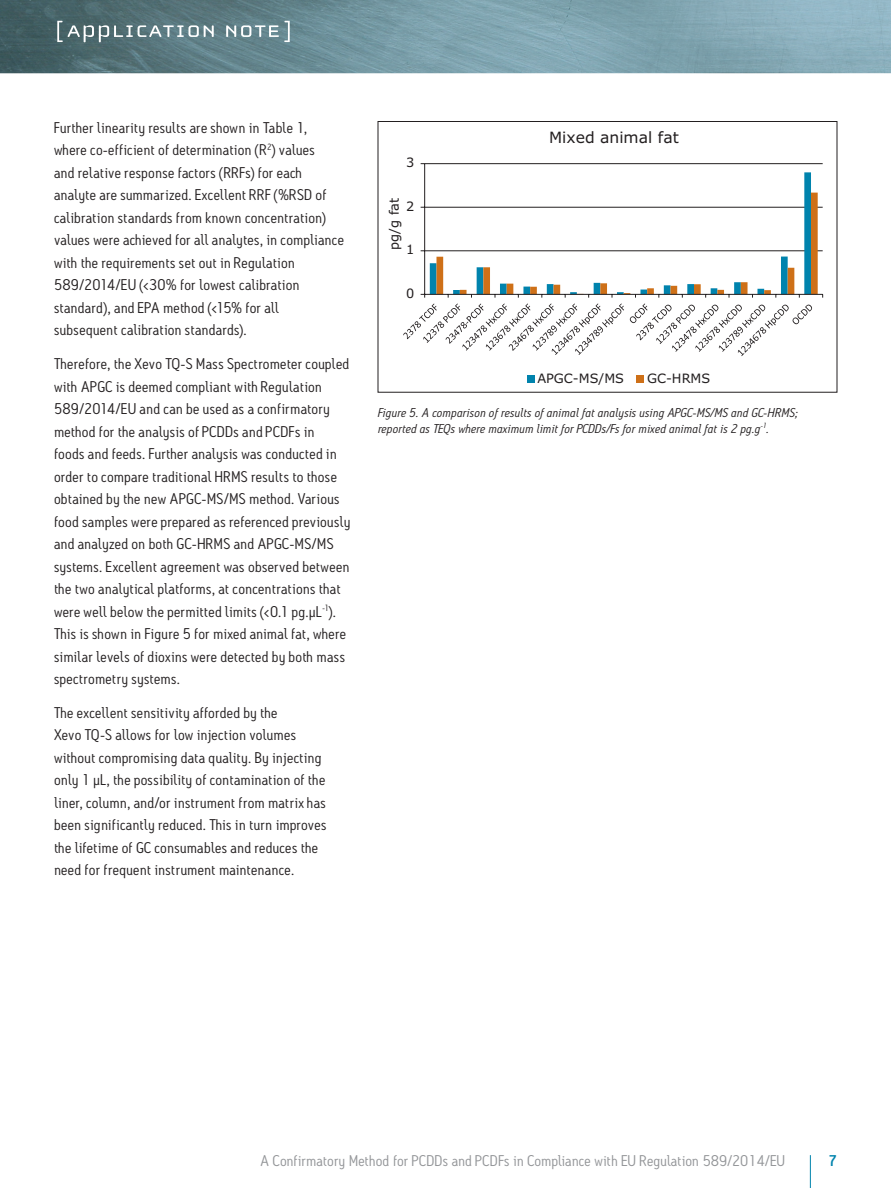
<style>
.page{position:relative;width:891px;height:1188px;background:#fff}
.page>*{position:absolute;margin:0;border:0;box-sizing:border-box;transform-origin:0 0}
.t1{font:15.6px "Verdana";color:#231f20}
.t2{font:15px/22.5px "Antitled OT";letter-spacing:.02em;color:#231f20;scale:1.05 1}
.t3{font:15px "Antitled OT";letter-spacing:.01em;color:#939598;scale:1.05 1}
.t4{font:500 15px "Antitled OT";color:#0083ad;scale:1.05 1}
.t5{font:12.9px "Verdana";color:#231f20}
.t6{font:italic 12.3px/15.8px "Antitled OT";letter-spacing:.02em;color:#231f20;scale:1.05 1}
</style>
<div class="page">
<hr style="left:810px;top:1155px;width:1px;height:33px;background:#0083ad">
<img style="left:0;top:0;width:891px;height:73px">
<svg style="left:57px;top:21px;width:157px;height:21px;background:#738b8f"></svg>
<svg style="left:226px;top:21px;width:64px;height:21px"></svg>
<hr style="left:425px;top:250px;width:398px;height:1px;background:#231f20">
<hr style="left:425px;top:207px;width:398px;height:1px;background:#231f20">
<hr style="left:425px;top:163px;width:398px;height:1px;background:#231f20">
<svg style="left:430px;top:172px;width:381px;height:122px"></svg>
<hr style="left:424px;top:164px;width:1px;height:130px;background:#231f20">
<hr style="left:425px;top:294px;width:398px;height:1px;background:#231f20">
<svg style="left:437px;top:193px;width:386px;height:105px"></svg>
<svg style="left:403px;top:304px;width:221px;height:51px"></svg>
<svg style="left:630px;top:304px;width:182px;height:52px"></svg>
<div style="left:527px;top:376px;width:7px;height:7px;background:#0083ad"></div>
<div style="left:637px;top:376px;width:7px;height:7px;background:#ce7018"></div>
<div style="left:378px;top:121px;width:459px;height:272px;border:1px solid #231f20"></div>
<p class="t2" style="left:54px;top:116px;width:278px">Further linearity results are shown in Table 1,<br>where co-efficient of determination (R<sup>2</sup>) values<br>and relative response factors (RRFs) for each analyte are summarized. Excellent RRF (%RSD of calibration standards from known concentration) values were achieved for all analytes, in compliance with the requirements set out in Regulation 589/2014/EU (&lt;30% for lowest calibration standard), and EPA method (&lt;15% for all subsequent calibration standards).</p>
<p class="t2" style="left:54px;top:352px;width:284px">Therefore, the Xevo TQ-S Mass Spectrometer coupled with APGC is deemed compliant with Regulation 589/2014/EU and can be used as a confirmatory method for the analysis of PCDDs and PCDFs in<br>foods and feeds. Further analysis was conducted in order to compare traditional HRMS results to those obtained by the new APGC-MS/MS method. Various food samples were prepared as referenced previously and analyzed on both GC-HRMS and APGC-MS/MS systems. Excellent agreement was observed between the two analytical platforms, at concentrations that were well below the permitted limits (&lt;0.1 pg.µL<sup>-1</sup>).<br>This is shown in Figure 5 for mixed animal fat, where similar levels of dioxins were detected by both mass spectrometry systems.</p>
<p class="t2" style="left:54px;top:701px;width:261px">The excellent sensitivity afforded by the<br>Xevo TQ-S allows for low injection volumes without compromising data quality. By injecting only 1 µL, the possibility of contamination of the liner, column, and/or instrument from matrix has been significantly reduced. This in turn improves the lifetime of GC consumables and reduces the need for frequent instrument maintenance.</p>
<p class="t5" style="left:406px;top:154px;width:10px">3</p>
<p class="t5" style="left:386px;top:250px;width:53px;rotate:-90deg">pg/g fat</p>
<p class="t5" style="left:406px;top:198px;width:10px">2</p>
<p class="t5" style="left:406px;top:242px;width:10px">1</p>
<p class="t5" style="left:406px;top:285px;width:10px">0</p>
<p class="t1" style="left:549px;top:127px;width:131px">Mixed animal fat</p>
<p class="t5" style="left:537px;top:370px;width:88px">APGC-MS/MS</p>
<p class="t5" style="left:647px;top:370px;width:65px">GC-HRMS</p>
<p class="t6" style="left:378px;top:404px;width:402px">Figure 5. A comparison of results of animal fat analysis using APGC-MS/MS and GC-HRMS; reported as TEQs where maximum limit for PCDDs/Fs for mixed animal fat is 2 pg.g<sup>-1</sup>.</p>
<p class="t3" style="left:260px;top:1151px;width:501px">A Confirmatory Method for PCDDs and PCDFs in Compliance with EU Regulation 589/2014/EU</p>
<p class="t4" style="left:829px;top:1151px;width:10px">7</p>
</div>
